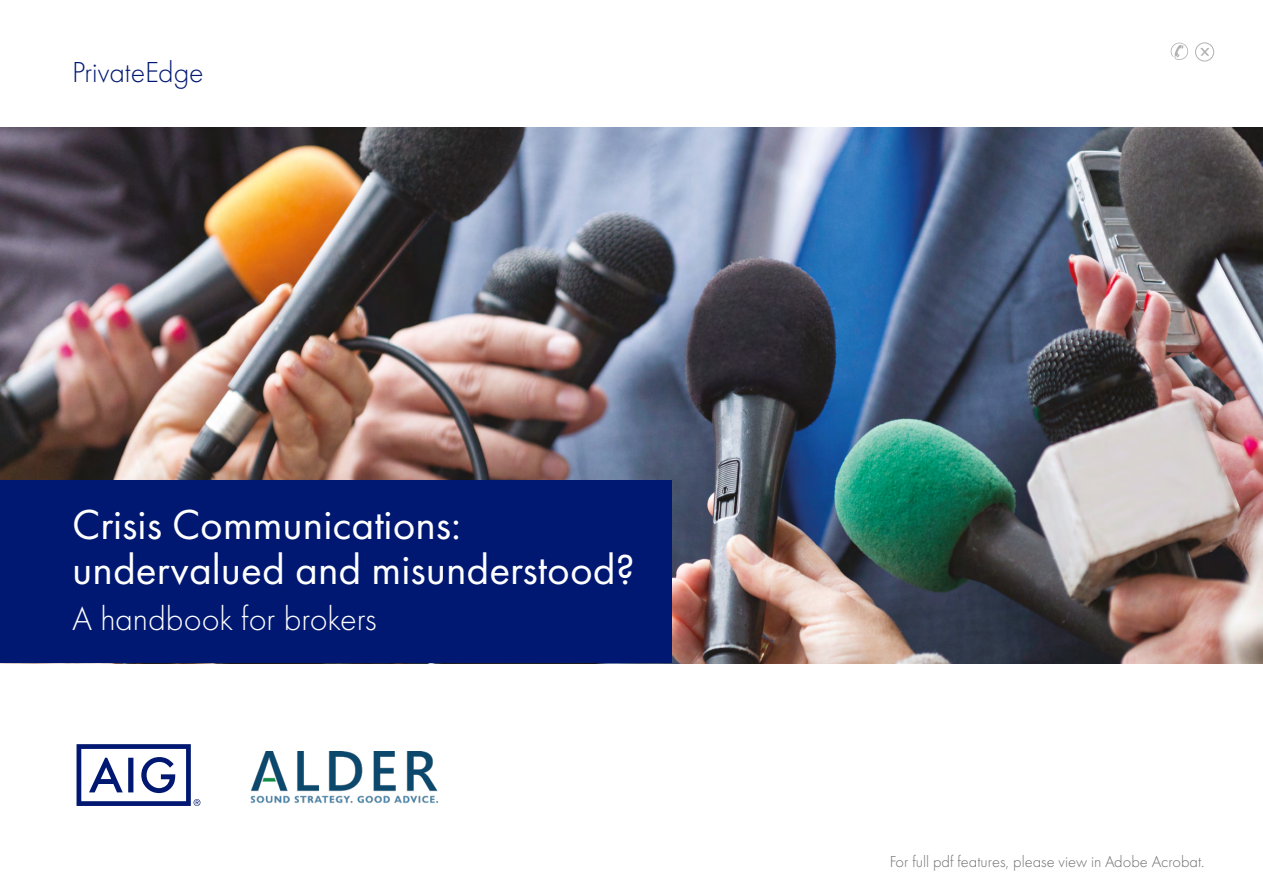
<style>
.page{position:relative;width:1263px;height:893px;background:#fff}
.page>*{position:absolute;margin:0;border:0;box-sizing:border-box;transform-origin:0 0}
.t1{font:43.5px/45px "Futura PT";color:#fff}
.t2{font:300 34.5px "Futura PT";color:#fff}
.t3{font:300 30px "Futura PT";color:#001871}
.t4{font:300 16.5px "Futura PT";color:#706f6f}
</style>
<div class="page">
<img style="left:0;top:128px;width:1263px;height:535px">
<div style="left:0;top:480px;width:671px;height:183px;background:#001871"></div>
<svg style="left:1171px;top:43px;width:17px;height:17px"></svg>
<div style="left:1195px;top:43px;width:19px;height:18px;border:1px solid #b1b1b1;border-radius:50%"></div>
<svg style="left:1200px;top:48px;width:9px;height:8px"></svg>
<img style="left:250px;top:752px;width:189px;height:52px">
<svg style="left:77px;top:744px;width:123px;height:62px"></svg>
<p class="t3" style="left:72px;top:55px;width:133px">PrivateEdge</p>
<p class="t1" style="left:72px;top:502px;width:564px">Crisis Communications: undervalued and misunderstood?</p>
<p class="t2" style="left:72px;top:599px;width:306px">A handbook for brokers</p>
<p class="t4" style="left:890px;top:852px;width:316px">For full pdf features, please view in Adobe Acrobat.</p>
</div>
